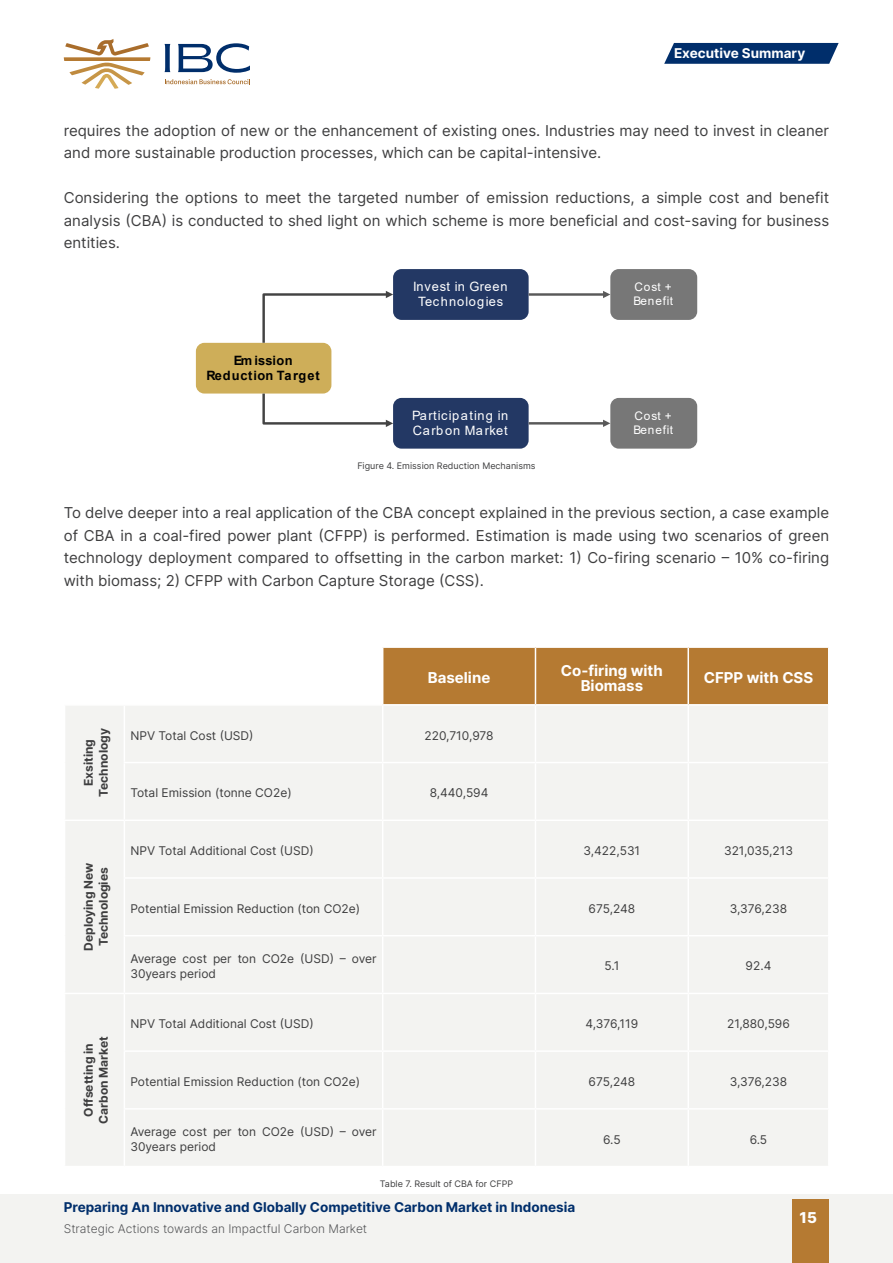
<style>
.page{position:relative;width:893px;height:1263px;background:#fff}
.page>*{position:absolute;margin:0;border:0;box-sizing:border-box;transform-origin:0 0}
.t1{font:15px/22.5px "Inter";color:#3e3e3f;text-align:justify}
.t2{font:700 15px/15px "Inter";color:#fff;text-align:center}
.t3{font:800 15px "Inter";color:#fff}
.t4{font:700 13.5px "Inter";color:#002e6b}
.t5{font:700 13.5px "Inter";color:#fff}
.t6{font:12.9px/15.5px "Arial";letter-spacing:.065em;color:#fff;text-align:center}
.t7{font:700 12.9px/15.5px "Arial";letter-spacing:.03em;color:#000;text-align:center}
.t8{font:12px/15px "Inter";color:#3e3e3f}
.t9{font:700 12px/15px "Inter";color:#3e3e3f;text-align:center}
.t10{font:300 12px "Inter";color:#57585a}
.t11{font:11.85px/14.1px "Arial";letter-spacing:.05em;color:#fff}
.Note{font:9px "Inter";color:#3e3e3f}
</style>
<div class="page">
<div style="left:0;top:1193px;width:893px;height:70px;background:#f3f3f1"></div>
<svg style="left:664px;top:43px;width:175px;height:21px"></svg>
<div style="left:792px;top:1199px;width:37px;height:64px;background:#b57a32"></div>
<svg style="left:64px;top:39px;width:86px;height:50px"></svg>
<svg style="left:165px;top:79px;width:85px;height:5px"></svg>
<svg style="left:165px;top:44px;width:5px;height:28px"></svg>
<svg style="left:178px;top:43px;width:72px;height:30px"></svg>
<div style="left:196px;top:343px;width:135px;height:50px;background:#ceae59;border-radius:8px"></div>
<div style="left:393px;top:269px;width:136px;height:51px;background:#233864;border-radius:8px"></div>
<div style="left:393px;top:398px;width:136px;height:50px;background:#233864;border-radius:8px"></div>
<svg style="left:261px;top:291px;width:132px;height:54px"></svg>
<svg style="left:261px;top:391px;width:132px;height:36px"></svg>
<div style="left:610px;top:269px;width:87px;height:51px;background:#777;border-radius:8px"></div>
<div style="left:610px;top:398px;width:87px;height:50px;background:#777;border-radius:8px"></div>
<hr style="left:529px;top:293px;width:75px;height:3px;background:#595959">
<svg style="left:603px;top:291px;width:7px;height:7px"></svg>
<hr style="left:529px;top:422px;width:75px;height:3px;background:#595959">
<svg style="left:603px;top:420px;width:7px;height:7px"></svg>
<div style="left:383px;top:648px;width:445px;height:56px;background:#b57a32"></div>
<div style="left:65px;top:706px;width:763px;height:460px;background:#f3f3f1"></div>
<hr style="left:535px;top:648px;width:1px;height:56px;background:#fff">
<hr style="left:687px;top:648px;width:2px;height:56px;background:#fff">
<hr style="left:124px;top:706px;width:1px;height:56px;background:#fff">
<hr style="left:382px;top:706px;width:1px;height:56px;background:#fff">
<hr style="left:535px;top:706px;width:1px;height:56px;background:#fff">
<hr style="left:687px;top:706px;width:2px;height:56px;background:#fff">
<hr style="left:124px;top:762px;width:259px;height:1px;background:#fff">
<hr style="left:124px;top:763px;width:1px;height:56px;background:#fff">
<hr style="left:383px;top:762px;width:152px;height:1px;background:#fff">
<hr style="left:382px;top:763px;width:1px;height:56px;background:#fff">
<hr style="left:535px;top:762px;width:153px;height:1px;background:#fff">
<hr style="left:535px;top:763px;width:1px;height:56px;background:#fff">
<hr style="left:688px;top:762px;width:141px;height:1px;background:#fff">
<hr style="left:687px;top:763px;width:2px;height:56px;background:#fff">
<hr style="left:64px;top:819px;width:60px;height:2px;background:#fff">
<hr style="left:124px;top:819px;width:259px;height:2px;background:#fff">
<hr style="left:124px;top:821px;width:1px;height:56px;background:#fff">
<hr style="left:383px;top:819px;width:152px;height:2px;background:#fff">
<hr style="left:382px;top:821px;width:1px;height:56px;background:#fff">
<hr style="left:535px;top:819px;width:153px;height:2px;background:#fff">
<hr style="left:535px;top:821px;width:1px;height:56px;background:#fff">
<hr style="left:688px;top:819px;width:141px;height:2px;background:#fff">
<hr style="left:687px;top:821px;width:2px;height:56px;background:#fff">
<hr style="left:124px;top:877px;width:259px;height:2px;background:#fff">
<hr style="left:124px;top:879px;width:1px;height:56px;background:#fff">
<hr style="left:383px;top:877px;width:152px;height:2px;background:#fff">
<hr style="left:382px;top:879px;width:1px;height:56px;background:#fff">
<hr style="left:535px;top:877px;width:153px;height:2px;background:#fff">
<hr style="left:535px;top:879px;width:1px;height:56px;background:#fff">
<hr style="left:688px;top:877px;width:141px;height:2px;background:#fff">
<hr style="left:687px;top:879px;width:2px;height:56px;background:#fff">
<hr style="left:124px;top:935px;width:259px;height:1px;background:#fff">
<hr style="left:124px;top:936px;width:1px;height:57px;background:#fff">
<hr style="left:383px;top:935px;width:152px;height:1px;background:#fff">
<hr style="left:382px;top:936px;width:1px;height:57px;background:#fff">
<hr style="left:535px;top:935px;width:153px;height:1px;background:#fff">
<hr style="left:535px;top:936px;width:1px;height:57px;background:#fff">
<hr style="left:688px;top:935px;width:141px;height:1px;background:#fff">
<hr style="left:687px;top:936px;width:2px;height:57px;background:#fff">
<hr style="left:64px;top:993px;width:60px;height:1px;background:#fff">
<hr style="left:124px;top:993px;width:259px;height:1px;background:#fff">
<hr style="left:124px;top:994px;width:1px;height:56px;background:#fff">
<hr style="left:383px;top:993px;width:152px;height:1px;background:#fff">
<hr style="left:382px;top:994px;width:1px;height:56px;background:#fff">
<hr style="left:535px;top:993px;width:153px;height:1px;background:#fff">
<hr style="left:535px;top:994px;width:1px;height:56px;background:#fff">
<hr style="left:688px;top:993px;width:141px;height:1px;background:#fff">
<hr style="left:687px;top:994px;width:2px;height:56px;background:#fff">
<hr style="left:124px;top:1050px;width:259px;height:2px;background:#fff">
<hr style="left:124px;top:1052px;width:1px;height:56px;background:#fff">
<hr style="left:383px;top:1050px;width:152px;height:2px;background:#fff">
<hr style="left:382px;top:1052px;width:1px;height:56px;background:#fff">
<hr style="left:535px;top:1050px;width:153px;height:2px;background:#fff">
<hr style="left:535px;top:1052px;width:1px;height:56px;background:#fff">
<hr style="left:688px;top:1050px;width:141px;height:2px;background:#fff">
<hr style="left:687px;top:1052px;width:2px;height:56px;background:#fff">
<hr style="left:124px;top:1108px;width:259px;height:1px;background:#fff">
<hr style="left:124px;top:1109px;width:1px;height:57px;background:#fff">
<hr style="left:383px;top:1108px;width:152px;height:1px;background:#fff">
<hr style="left:382px;top:1109px;width:1px;height:57px;background:#fff">
<hr style="left:535px;top:1108px;width:153px;height:1px;background:#fff">
<hr style="left:535px;top:1109px;width:1px;height:57px;background:#fff">
<hr style="left:688px;top:1108px;width:141px;height:1px;background:#fff">
<hr style="left:687px;top:1109px;width:2px;height:57px;background:#fff">
<p class="t5" style="left:674px;top:43px;width:133px">Executive Summary</p>
<p class="t1" style="left:64px;top:119px;width:767px">requires the adoption of new or the enhancement of existing ones. Industries may need to invest in cleaner and more sustainable production processes, which can be capital-intensive.</p>
<p class="t1" style="left:64px;top:186px;width:767px">Considering the options to meet the targeted number of emission reductions, a simple cost and benefit analysis (CBA) is conducted to shed light on which scheme is more beneficial and cost-saving for business entities.</p>
<p class="t7" style="left:207px;top:352px;width:115px">Em ission<br>Reduction Target</p>
<p class="t6" style="left:413px;top:279px;width:96px">Invest in Green<br>Technologies</p>
<p class="t6" style="left:412px;top:407px;width:98px;text-align:left">Participating in<br>Carbon Market</p>
<p class="Note" style="left:357px;top:459px;width:180px">Figure 4. Emission Reduction Mechanisms</p>
<p class="t11" style="left:633px;top:280px;width:41px">Cost +<br>Benefit</p>
<p class="t11" style="left:633px;top:409px;width:41px">Cost +<br>Benefit</p>
<p class="t1" style="left:64px;top:501px;width:767px">To delve deeper into a real application of the CBA concept explained in the previous section, a case example of CBA in a coal-fired power plant (CFPP) is performed. Estimation is made using two scenarios of green technology deployment compared to offsetting in the carbon market: 1) Co-firing scenario – 10% co-firing with biomass; 2) CFPP with Carbon Capture Storage (CSS).</p>
<p class="t2" style="left:428px;top:670px;width:64px">Baseline</p>
<p class="t2" style="left:561px;top:662px;width:104px">Co-firing with<br>Biomass</p>
<p class="t2" style="left:704px;top:670px;width:111px">CFPP with CSS</p>
<p class="t9" style="left:81px;top:797px;width:70px;rotate:-90deg">Exsiting<br>Technology</p>
<p class="t8" style="left:130px;top:727px;width:125px">NPV Total Cost (USD)</p>
<p class="t8" style="left:425px;top:727px;width:71px">220,710,978</p>
<p class="t8" style="left:130px;top:785px;width:163px">Total Emission (tonne CO2e)</p>
<p class="t8" style="left:430px;top:785px;width:60px">8,440,594</p>
<p class="t9" style="left:81px;top:951px;width:90px;rotate:-90deg">Deploying New<br>Technologies</p>
<p class="t8" style="left:130px;top:843px;width:185px">NPV Total Additional Cost (USD)</p>
<p class="t8" style="left:584px;top:843px;width:58px">3,422,531</p>
<p class="t8" style="left:724px;top:843px;width:70px">321,035,213</p>
<p class="t8" style="left:130px;top:900px;width:231px">Potential Emission Reduction (ton CO2e)</p>
<p class="t8" style="left:588px;top:900px;width:48px">675,248</p>
<p class="t8" style="left:730px;top:900px;width:59px">3,376,238</p>
<p class="t8" style="left:130px;top:951px;width:248px">Average cost per ton CO2e (USD) – over<br>30years period</p>
<p class="t8" style="left:604px;top:958px;width:16px">5.1</p>
<p class="t8" style="left:746px;top:958px;width:27px">92.4</p>
<p class="t9" style="left:81px;top:1124px;width:89px;rotate:-90deg">Offsetting in<br>Carbon Market</p>
<p class="t8" style="left:130px;top:1016px;width:185px">NPV Total Additional Cost (USD)</p>
<p class="t8" style="left:586px;top:1016px;width:54px">4,376,119</p>
<p class="t8" style="left:727px;top:1016px;width:64px">21,880,596</p>
<p class="t8" style="left:130px;top:1074px;width:231px">Potential Emission Reduction (ton CO2e)</p>
<p class="t8" style="left:588px;top:1074px;width:48px">675,248</p>
<p class="t8" style="left:730px;top:1074px;width:59px">3,376,238</p>
<p class="t8" style="left:130px;top:1124px;width:248px">Average cost per ton CO2e (USD) – over<br>30years period</p>
<p class="t8" style="left:603px;top:1131px;width:19px">6.5</p>
<p class="t8" style="left:750px;top:1131px;width:19px">6.5</p>
<p class="Note" style="left:380px;top:1177px;width:135px">Table 7. Result of CBA for CFPP</p>
<p class="t4" style="left:64px;top:1197px;width:513px">Preparing An Innovative and Globally Competitive Carbon Market in Indonesia</p>
<p class="t10" style="left:64px;top:1220px;width:305px">Strategic Actions towards an Impactful Carbon Market</p>
<p class="t3" style="left:799px;top:1206px;width:19px">15</p>
</div>
